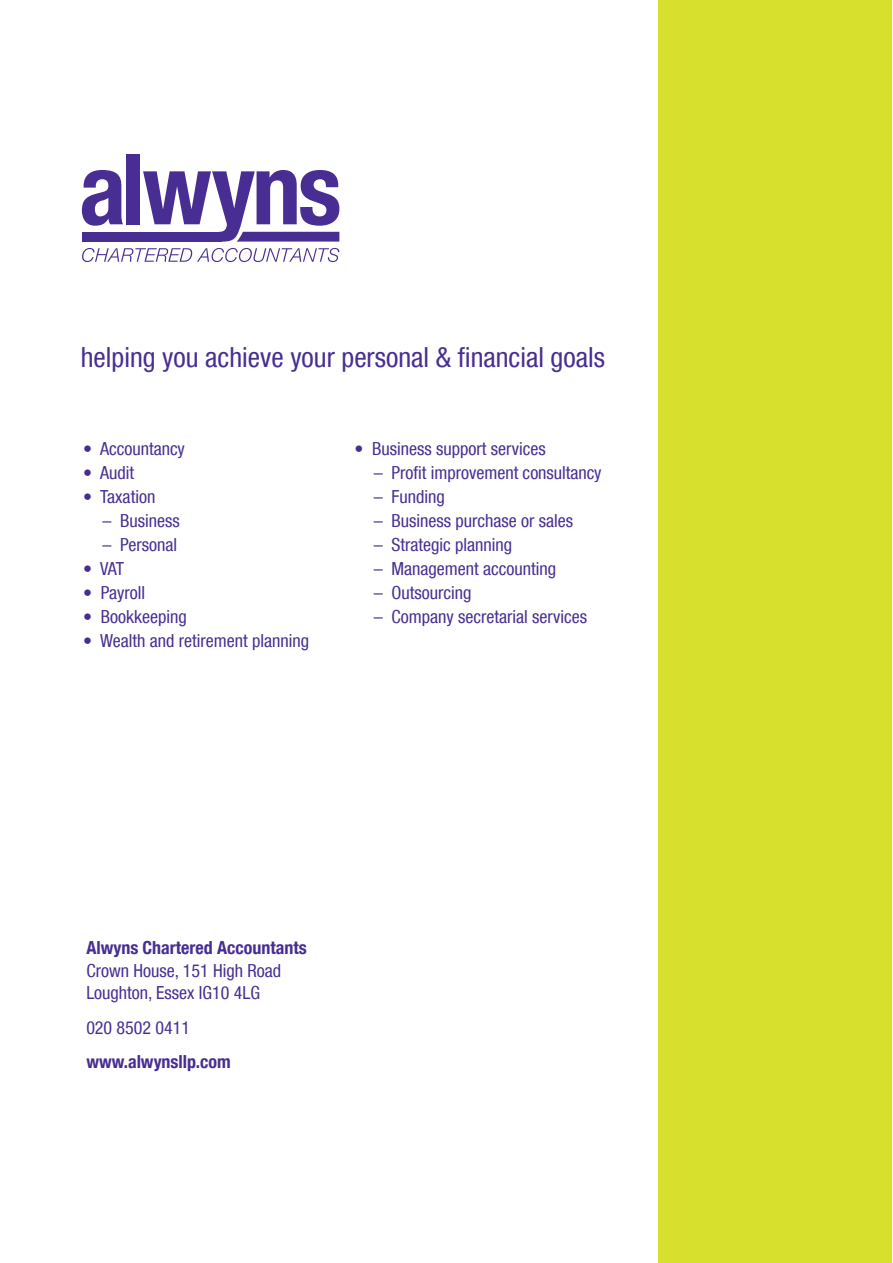
<style>
.page{position:relative;width:893px;height:1263px;background:#fff}
.page>*{position:absolute;margin:0;border:0;box-sizing:border-box;transform-origin:0 0}
.t1{font:condensed 27.75px "Helvetica Neue LT Com";color:#482e92}
.t2{font:condensed 18px/22.5px "Helvetica Neue LT Com";color:#482e92}
.t3{font:700 condensed 18px/34.5px "Helvetica Neue LT Com";color:#482e92}
.s1{font-weight:700}
.s2{font-weight:400}
</style>
<div class="page">
<div style="left:658px;top:0;width:233px;height:1263px;background:#d8e02e"></div>
<svg style="left:82px;top:248px;width:257px;height:14px"></svg>
<svg style="left:82px;top:170px;width:41px;height:56px"></svg>
<div style="left:126px;top:154px;width:14px;height:70px;background:#482e92"></div>
<div style="left:82px;top:232px;width:139px;height:10px;background:#482e92"></div>
<svg style="left:143px;top:170px;width:196px;height:72px"></svg>
<p class="t1" style="left:81px;top:340px;width:526px">helping you achieve your personal &amp; financial goals</p>
<p class="t2" style="left:83px;top:437px;width:103px">• Accountancy</p>
<p class="t2" style="left:83px;top:461px;width:52px">• Audit</p>
<p class="t2" style="left:83px;top:485px;width:74px">• Taxation</p>
<p class="t2" style="left:103px;top:509px;width:79px">– Business</p>
<p class="t2" style="left:103px;top:533px;width:76px">– Personal</p>
<p class="t2" style="left:83px;top:557px;width:42px">• VAT</p>
<p class="t2" style="left:83px;top:581px;width:63px">• Payroll</p>
<p class="t2" style="left:83px;top:605px;width:105px">• Bookkeeping</p>
<p class="t2" style="left:83px;top:629px;width:227px">• Wealth and retirement planning</p>
<p class="t2" style="left:354px;top:437px;width:193px">• Business support services</p>
<p class="t2" style="left:374px;top:461px;width:229px">– Profit improvement consultancy</p>
<p class="t2" style="left:374px;top:485px;width:72px">– Funding</p>
<p class="t2" style="left:374px;top:509px;width:201px">– Business purchase or sales</p>
<p class="t2" style="left:374px;top:533px;width:140px">– Strategic planning</p>
<p class="t2" style="left:374px;top:557px;width:184px">– Management accounting</p>
<p class="t2" style="left:374px;top:581px;width:99px">– Outsourcing</p>
<p class="t2" style="left:374px;top:605px;width:215px">– Company secretarial services</p>
<p class="t2" style="left:86px;top:936px;width:222px"><span class="s1">Alwyns Chartered Accountants<br></span>Crown House, 151 High Road<br>Loughton, Essex IG10 4LG</p>
<p class="t3" style="left:86px;top:1010px;width:146px"><span class="s2">020 8502 0411 </span>www.alwynsllp.com</p>
</div>
